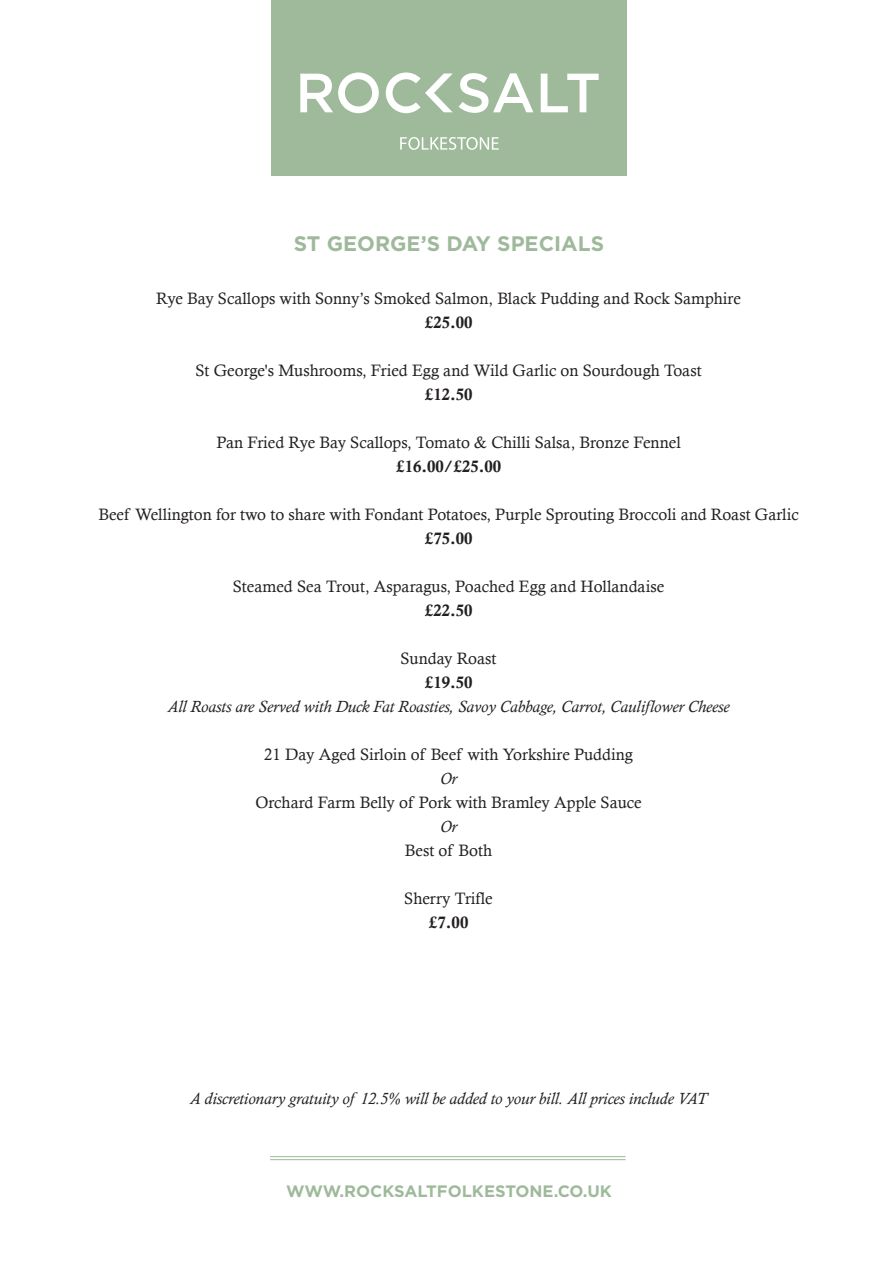
<style>
.page{position:relative;width:893px;height:1263px;background:#fff}
.page>*{position:absolute;margin:0;border:0;box-sizing:border-box;transform-origin:0 0}
.t1{font:700 21px "Gotham";color:#9eba9a}
.t2{font:16.5px "Calisto";color:#231f20}
.t3{font:italic 16.5px "Calisto";color:#231f20}
.t4{font:16.5px "Calis MT Bol";color:#231f20}
.t5{font:700 16.5px "Gotham";color:#9eba9a}
</style>
<div class="page">
<div style="left:272px;top:0;width:355px;height:176px;background:#9eba9a"></div>
<svg style="left:400px;top:137px;width:99px;height:13px"></svg>
<svg style="left:300px;top:72px;width:299px;height:41px"></svg>
<hr style="left:270px;top:1159px;width:356px;height:1px;background:#9eba9a">
<hr style="left:270px;top:1156px;width:356px;height:1px;background:#9eba9a">
<p class="t1" style="left:294px;top:229px;width:312px">ST GEORGE’S DAY SPECIALS</p>
<p class="t2" style="left:156px;top:289px;width:586px">Rye Bay Scallops with Sonny’s Smoked Salmon, Black Pudding and Rock Samphire</p>
<p class="t4" style="left:424px;top:313px;width:50px">£25.00</p>
<p class="t2" style="left:195px;top:361px;width:508px">St George's Mushrooms, Fried Egg and Wild Garlic on Sourdough Toast</p>
<p class="t4" style="left:424px;top:385px;width:50px">£12.50</p>
<p class="t2" style="left:216px;top:433px;width:466px">Pan Fried Rye Bay Scallops, Tomato &amp; Chilli Salsa, Bronze Fennel</p>
<p class="t4" style="left:396px;top:457px;width:107px">£16.00/£25.00</p>
<p class="t2" style="left:98px;top:505px;width:702px">Beef Wellington for two to share with Fondant Potatoes, Purple Sprouting Broccoli and Roast Garlic</p>
<p class="t4" style="left:424px;top:529px;width:50px">£75.00</p>
<p class="t2" style="left:233px;top:577px;width:433px">Steamed Sea Trout, Asparagus, Poached Egg and Hollandaise</p>
<p class="t4" style="left:424px;top:601px;width:50px">£22.50</p>
<p class="t2" style="left:400px;top:649px;width:98px">Sunday Roast</p>
<p class="t4" style="left:424px;top:673px;width:50px">£19.50</p>
<p class="t3" style="left:167px;top:697px;width:564px">All Roasts are Served with Duck Fat Roasties, Savoy Cabbage, Carrot, Cauliflower Cheese</p>
<p class="t2" style="left:264px;top:745px;width:370px">21 Day Aged Sirloin of Beef with Yorkshire Pudding</p>
<p class="t3" style="left:440px;top:769px;width:18px">Or</p>
<p class="t2" style="left:255px;top:793px;width:388px">Orchard Farm Belly of Pork with Bramley Apple Sauce</p>
<p class="t3" style="left:440px;top:817px;width:18px">Or</p>
<p class="t2" style="left:405px;top:841px;width:89px">Best of Both</p>
<p class="t2" style="left:404px;top:889px;width:90px">Sherry Trifle</p>
<p class="t4" style="left:429px;top:913px;width:41px">£7.00</p>
<p class="t3" style="left:190px;top:1089px;width:519px">A discretionary gratuity of 12.5% will be added to your bill. All prices include VAT</p>
<p class="t5" style="left:286px;top:1180px;width:327px">WWW.ROCKSALTFOLKESTONE.CO.UK</p>
</div>
